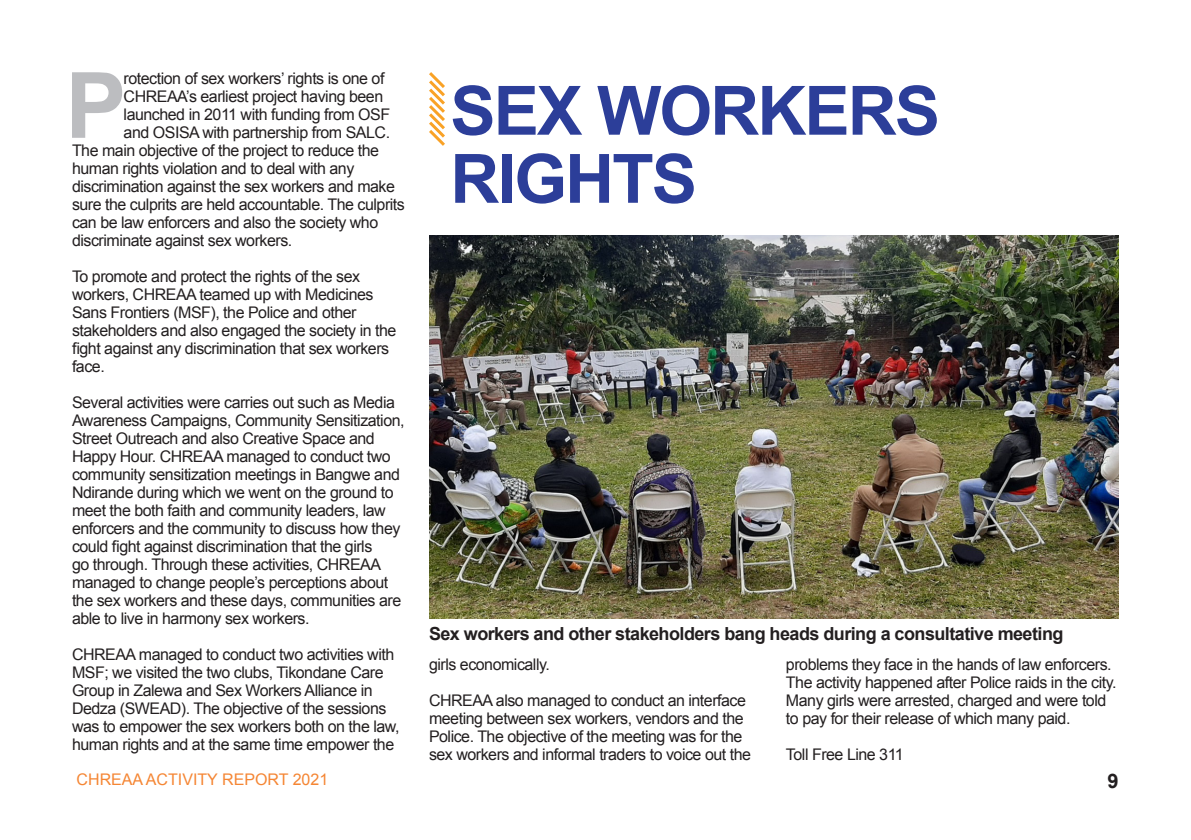
<style>
.page{position:relative;width:1191px;height:840px;background:#fff}
.page>*{position:absolute;margin:0;border:0;box-sizing:border-box;transform-origin:0 0}
.t1{font:700 91.4px "Arial";color:#bcbdc0}
.t2{font:700 68px/68px "Arial";letter-spacing:-.03em;color:#2c3e99}
.t3{font:700 20px "Arial";color:#231f20}
.t4{font:700 18px "Arial";letter-spacing:-.03em;color:#231f20}
.t5{font:16px/18px "Arial";letter-spacing:-.03em;color:#231f20}
.t6{font:16px "Arial";color:#f58634}
</style>
<div class="page">
<img style="left:429px;top:235px;width:690px;height:383px">
<svg style="left:429px;top:72px;width:16px;height:74px"></svg>
<p class="t1" style="left:65px;top:45px;width:62px">P</p>
<p class="t5" style="left:124px;top:69px;width:262px">rotection of sex workers’ rights is one of</p>
<p class="t2" style="left:450px;top:79px;width:491px">SEX WORKERS<br>RIGHTS</p>
<p class="t5" style="left:124px;top:87px;width:261px">CHREAA’s earliest project having been</p>
<p class="t5" style="left:124px;top:105px;width:268px">launched in 2011 with funding from OSF</p>
<p class="t5" style="left:124px;top:123px;width:268px">and OSISA with partnership from SALC.</p>
<p class="t5" style="left:72px;top:141px;width:308px">The main objective of the project to reduce the</p>
<p class="t5" style="left:72px;top:159px;width:284px">human rights violation and to deal with any</p>
<p class="t5" style="left:72px;top:177px;width:324px">discrimination against the sex workers and make</p>
<p class="t5" style="left:72px;top:195px;width:334px">sure the culprits are held accountable. The culprits</p>
<p class="t5" style="left:72px;top:213px;width:308px">can be law enforcers and also the society who</p>
<p class="t5" style="left:72px;top:231px;width:222px">discriminate against sex workers.</p>
<p class="t5" style="left:72px;top:267px;width:326px">To promote and protect the rights of the sex workers, CHREAA teamed up with Medicines Sans Frontiers (MSF), the Police and other stakeholders and also engaged the society in the fight against any discrimination that sex workers face.</p>
<p class="t5" style="left:72px;top:393px;width:334px">Several activities were carries out such as Media Awareness Campaigns, Community Sensitization, Street Outreach and also Creative Space and Happy Hour. CHREAA managed to conduct two community sensitization meetings in Bangwe and Ndirande during which we went on the ground to meet the both faith and community leaders, law enforcers and the community to discuss how they could fight against discrimination that the girls<br>go through. Through these activities, CHREAA managed to change people’s perceptions about the sex workers and these days, communities are able to live in harmony sex workers.</p>
<p class="t5" style="left:72px;top:645px;width:329px">CHREAA managed to conduct two activities with MSF; we visited the two clubs, Tikondane Care Group in Zalewa and Sex Workers Alliance in Dedza (SWEAD). The objective of the sessions was to empower the sex workers both on the law, human rights and at the same time empower the</p>
<p class="t5" style="left:429px;top:655px;width:122px">girls economically.</p>
<p class="t4" style="left:429px;top:622px;width:636px">Sex workers and other stakeholders bang heads during a consultative meeting</p>
<p class="t5" style="left:786px;top:655px;width:332px">problems they face in the hands of law enforcers.<br>The activity happened after Police raids in the city.<br>Many girls were arrested, charged and were told to pay for their release of which many paid.</p>
<p class="t5" style="left:786px;top:745px;width:119px">Toll Free Line 311</p>
<p class="t5" style="left:429px;top:691px;width:323px">CHREAA also managed to conduct an interface meeting between sex workers, vendors and the Police. The objective of the meeting was for the sex workers and informal traders to voice out the</p>
<p class="t6" style="left:77px;top:768px;width:253px">CHREAA ACTIVITY REPORT 2021</p>
<p class="t3" style="left:1107px;top:767px;width:13px">9</p>
</div>
